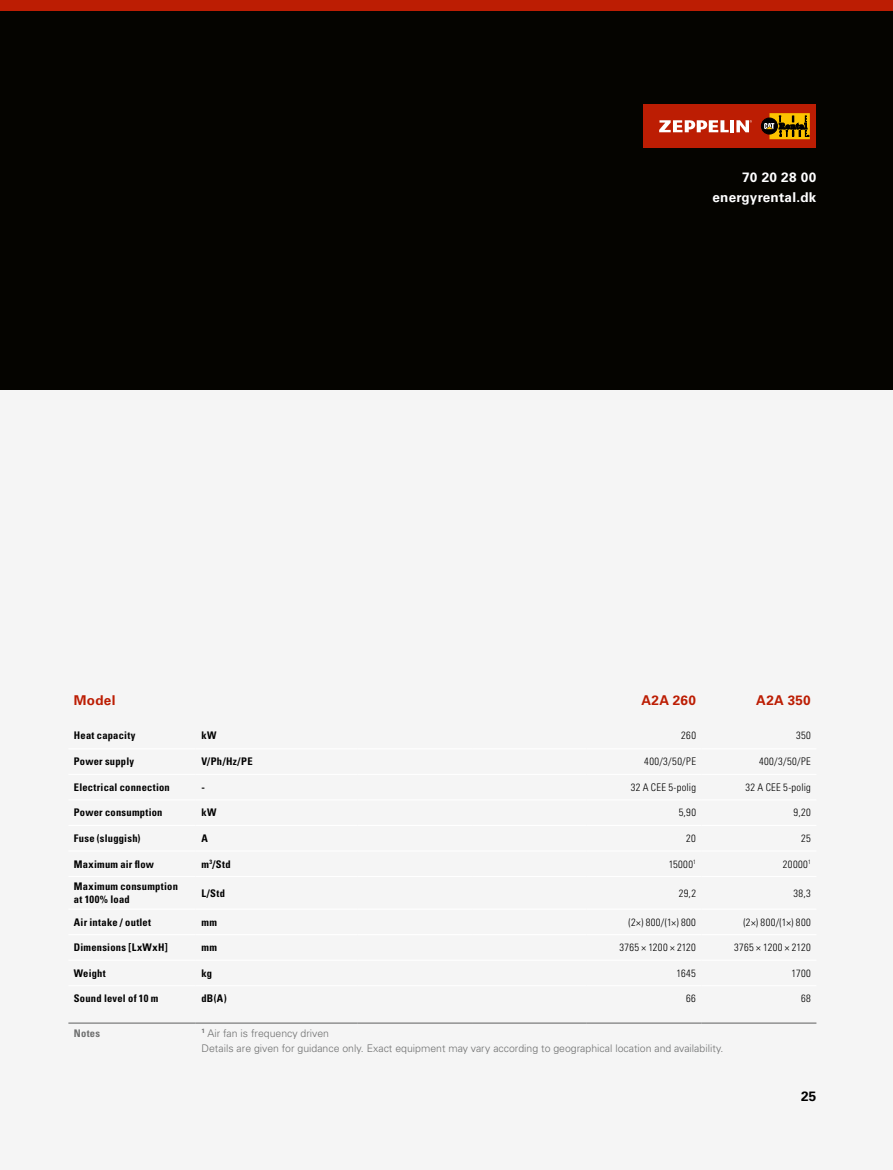
<style>
.page{position:relative;width:893px;height:1170px;background:#fff}
.page>*{position:absolute;margin:0;border:0;box-sizing:border-box;transform-origin:0 0}
.t1{font:700 13.5px/19.5px "Univers LT Std";letter-spacing:.02em;color:#fff;text-align:right}
.t2{font:700 13.5px "Univers LT Std";letter-spacing:.02em;color:#bc1d03}
.t3{font:700 13.5px "Univers LT Std";color:#000}
.t4{font:700 condensed 10.5px/12.6px "Univers LT Std";letter-spacing:.025em;color:#000}
.t5{font:300 condensed 10.5px "Univers LT Std";letter-spacing:.035em;color:#000}
.t6{font:300 10.5px/15px "Univers LT Std";color:#6f7070}
.t7{font:700 condensed 10.5px "Univers LT Std";letter-spacing:.03em;color:#6f7070}
</style>
<div class="page">
<div style="left:0;top:385px;width:893px;height:784px;background:#f5f5f5"></div>
<div style="left:0;top:11px;width:893px;height:379px;background:#050400"></div>
<div style="left:0;top:0;width:893px;height:11px;background:#bc1d03"></div>
<div style="left:643px;top:104px;width:173px;height:44px;background:#bc1d03"></div>
<svg style="left:736px;top:120px;width:16px;height:12px"></svg>
<hr style="left:730px;top:120px;width:4px;height:12px;background:#fff">
<svg style="left:659px;top:120px;width:70px;height:12px"></svg>
<svg style="left:761px;top:118px;width:16px;height:16px"></svg>
<div style="left:761px;top:118px;width:16px;height:16px;border:1px solid #000;border-radius:50%"></div>
<svg style="left:764px;top:113px;width:46px;height:26px"></svg>
<hr style="left:68px;top:748px;width:128px;height:1px;background:#fff">
<hr style="left:196px;top:748px;width:161px;height:1px;background:#fff">
<hr style="left:357px;top:748px;width:115px;height:1px;background:#fff">
<hr style="left:472px;top:748px;width:115px;height:1px;background:#fff">
<hr style="left:587px;top:748px;width:115px;height:1px;background:#fff">
<hr style="left:702px;top:748px;width:114px;height:1px;background:#fff">
<hr style="left:68px;top:773px;width:128px;height:1px;background:#fff">
<hr style="left:196px;top:773px;width:161px;height:1px;background:#fff">
<hr style="left:357px;top:773px;width:115px;height:1px;background:#fff">
<hr style="left:472px;top:773px;width:115px;height:1px;background:#fff">
<hr style="left:587px;top:773px;width:115px;height:1px;background:#fff">
<hr style="left:702px;top:773px;width:114px;height:1px;background:#fff">
<hr style="left:68px;top:799px;width:128px;height:1px;background:#fff">
<hr style="left:196px;top:799px;width:161px;height:1px;background:#fff">
<hr style="left:357px;top:799px;width:115px;height:1px;background:#fff">
<hr style="left:472px;top:799px;width:115px;height:1px;background:#fff">
<hr style="left:587px;top:799px;width:115px;height:1px;background:#fff">
<hr style="left:702px;top:799px;width:114px;height:1px;background:#fff">
<hr style="left:68px;top:824px;width:128px;height:2px;background:#fff">
<hr style="left:196px;top:824px;width:161px;height:2px;background:#fff">
<hr style="left:357px;top:824px;width:115px;height:2px;background:#fff">
<hr style="left:472px;top:824px;width:115px;height:2px;background:#fff">
<hr style="left:587px;top:824px;width:115px;height:2px;background:#fff">
<hr style="left:702px;top:824px;width:114px;height:2px;background:#fff">
<hr style="left:68px;top:850px;width:128px;height:1px;background:#fff">
<hr style="left:196px;top:850px;width:161px;height:1px;background:#fff">
<hr style="left:357px;top:850px;width:115px;height:1px;background:#fff">
<hr style="left:472px;top:850px;width:115px;height:1px;background:#fff">
<hr style="left:587px;top:850px;width:115px;height:1px;background:#fff">
<hr style="left:702px;top:850px;width:114px;height:1px;background:#fff">
<hr style="left:68px;top:875px;width:128px;height:2px;background:#fff">
<hr style="left:196px;top:875px;width:161px;height:2px;background:#fff">
<hr style="left:357px;top:875px;width:115px;height:2px;background:#fff">
<hr style="left:472px;top:875px;width:115px;height:2px;background:#fff">
<hr style="left:587px;top:875px;width:115px;height:2px;background:#fff">
<hr style="left:702px;top:875px;width:114px;height:2px;background:#fff">
<hr style="left:68px;top:908px;width:128px;height:1px;background:#fff">
<hr style="left:196px;top:908px;width:161px;height:1px;background:#fff">
<hr style="left:357px;top:908px;width:115px;height:1px;background:#fff">
<hr style="left:472px;top:908px;width:115px;height:1px;background:#fff">
<hr style="left:587px;top:908px;width:115px;height:1px;background:#fff">
<hr style="left:702px;top:908px;width:114px;height:1px;background:#fff">
<hr style="left:68px;top:934px;width:128px;height:1px;background:#fff">
<hr style="left:196px;top:934px;width:161px;height:1px;background:#fff">
<hr style="left:357px;top:934px;width:115px;height:1px;background:#fff">
<hr style="left:472px;top:934px;width:115px;height:1px;background:#fff">
<hr style="left:587px;top:934px;width:115px;height:1px;background:#fff">
<hr style="left:702px;top:934px;width:114px;height:1px;background:#fff">
<hr style="left:68px;top:959px;width:128px;height:1px;background:#fff">
<hr style="left:196px;top:959px;width:161px;height:1px;background:#fff">
<hr style="left:357px;top:959px;width:115px;height:1px;background:#fff">
<hr style="left:472px;top:959px;width:115px;height:1px;background:#fff">
<hr style="left:587px;top:959px;width:115px;height:1px;background:#fff">
<hr style="left:702px;top:959px;width:114px;height:1px;background:#fff">
<hr style="left:68px;top:985px;width:128px;height:1px;background:#fff">
<hr style="left:196px;top:985px;width:161px;height:1px;background:#fff">
<hr style="left:357px;top:985px;width:115px;height:1px;background:#fff">
<hr style="left:472px;top:985px;width:115px;height:1px;background:#fff">
<hr style="left:587px;top:985px;width:115px;height:1px;background:#fff">
<hr style="left:702px;top:985px;width:114px;height:1px;background:#fff">
<hr style="left:68px;top:1022px;width:128px;height:1px;background:#6f7070">
<hr style="left:196px;top:1022px;width:161px;height:1px;background:#6f7070">
<hr style="left:357px;top:1022px;width:115px;height:1px;background:#6f7070">
<hr style="left:472px;top:1022px;width:115px;height:1px;background:#6f7070">
<hr style="left:587px;top:1022px;width:115px;height:1px;background:#6f7070">
<hr style="left:702px;top:1022px;width:114px;height:1px;background:#6f7070">
<p class="t1" style="left:712px;top:168px;width:106px">70 20 28 00 energyrental.dk</p>
<p class="t2" style="left:74px;top:692px;width:43px">Model</p>
<p class="t2" style="left:641px;top:692px;width:56px">A2A 260</p>
<p class="t2" style="left:756px;top:692px;width:56px">A2A 350</p>
<p class="t4" style="left:74px;top:729px;width:63px">Heat capacity</p>
<p class="t4" style="left:201px;top:729px;width:16px">kW</p>
<p class="t5" style="left:681px;top:729px;width:16px">260</p>
<p class="t5" style="left:796px;top:729px;width:16px">350</p>
<p class="t4" style="left:74px;top:755px;width:62px">Power supply</p>
<p class="t4" style="left:201px;top:755px;width:53px">V/Ph/Hz/PE</p>
<p class="t5" style="left:644px;top:755px;width:53px">400/3/50/PE</p>
<p class="t5" style="left:759px;top:755px;width:53px">400/3/50/PE</p>
<p class="t4" style="left:74px;top:780px;width:98px">Electrical connection</p>
<p class="t4" style="left:201px;top:780px;width:5px">-</p>
<p class="t5" style="left:631px;top:780px;width:67px">32 A CEE 5-polig</p>
<p class="t5" style="left:746px;top:780px;width:67px">32 A CEE 5-polig</p>
<p class="t4" style="left:74px;top:806px;width:90px">Power consumption</p>
<p class="t4" style="left:201px;top:806px;width:16px">kW</p>
<p class="t5" style="left:679px;top:806px;width:19px">5,90</p>
<p class="t5" style="left:794px;top:806px;width:19px">9,20</p>
<p class="t4" style="left:74px;top:831px;width:68px">Fuse (sluggish)</p>
<p class="t4" style="left:201px;top:831px;width:8px">A</p>
<p class="t5" style="left:686px;top:832px;width:11px">20</p>
<p class="t5" style="left:801px;top:832px;width:11px">25</p>
<p class="t4" style="left:74px;top:857px;width:82px">Maximum air flow</p>
<p class="t4" style="left:201px;top:857px;width:31px">m<sup>3</sup>/Std</p>
<p class="t5" style="left:669px;top:857px;width:29px">15000<sup>1</sup></p>
<p class="t5" style="left:783px;top:857px;width:29px">20000<sup>1</sup></p>
<p class="t4" style="left:74px;top:880px;width:106px">Maximum consumption at 100% load</p>
<p class="t4" style="left:201px;top:886px;width:25px">L/Std</p>
<p class="t5" style="left:679px;top:886px;width:19px">29,2</p>
<p class="t5" style="left:793px;top:886px;width:19px">38,3</p>
<p class="t4" style="left:74px;top:915px;width:79px">Air intake / outlet</p>
<p class="t4" style="left:201px;top:915px;width:17px">mm</p>
<p class="t5" style="left:629px;top:915px;width:69px">(2×) 800/(1×) 800</p>
<p class="t5" style="left:743px;top:915px;width:69px">(2×) 800/(1×) 800</p>
<p class="t4" style="left:74px;top:941px;width:95px">Dimensions [LxWxH]</p>
<p class="t4" style="left:201px;top:941px;width:17px">mm</p>
<p class="t5" style="left:619px;top:941px;width:78px">3765 × 1200 × 2120</p>
<p class="t5" style="left:734px;top:941px;width:78px">3765 × 1200 × 2120</p>
<p class="t4" style="left:74px;top:966px;width:34px">Weight</p>
<p class="t4" style="left:201px;top:966px;width:12px">kg</p>
<p class="t5" style="left:676px;top:966px;width:21px">1645</p>
<p class="t5" style="left:792px;top:966px;width:21px">1700</p>
<p class="t4" style="left:74px;top:991px;width:86px">Sound level of 10 m</p>
<p class="t4" style="left:201px;top:991px;width:27px">dB(A)</p>
<p class="t5" style="left:686px;top:991px;width:11px">66</p>
<p class="t5" style="left:801px;top:991px;width:11px">68</p>
<p class="t7" style="left:74px;top:1026px;width:28px">Notes</p>
<p class="t6" style="left:201px;top:1025px;width:523px"><sup>1</sup> Air fan is frequency driven<br>Details are given for guidance only. Exact equipment may vary according to geographical location and availability.</p>
<p class="t3" style="left:801px;top:1088px;width:17px">25</p>
</div>
